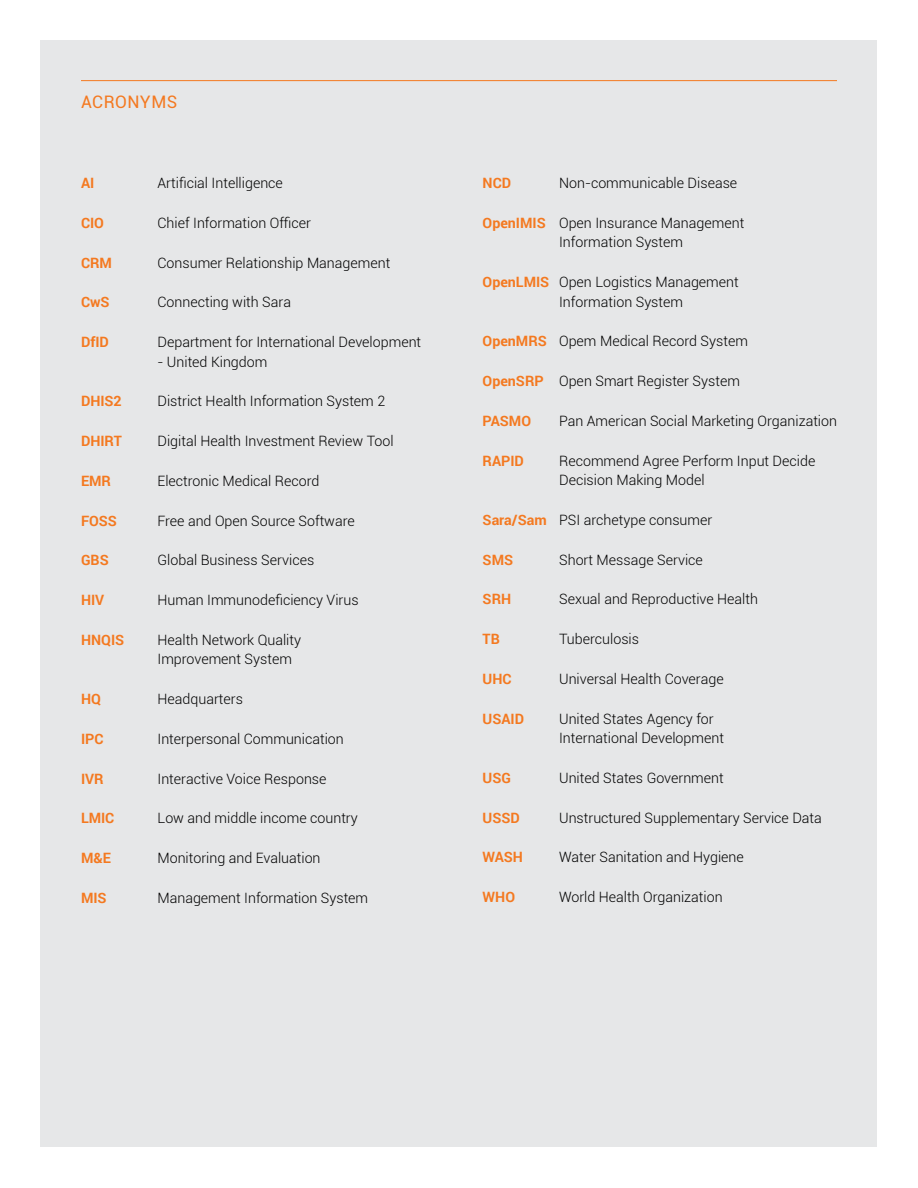
<style>
.page{position:relative;width:918px;height:1188px;background:#fff}
.page>*{position:absolute;margin:0;border:0;box-sizing:border-box;transform-origin:0 0}
.t1{font:17.25px "Roboto";letter-spacing:.03em;color:#f47920}
.t2{font:300 14.25px/19.5px "Roboto";color:#000}
.t3{font:700 14.25px "Roboto";color:#f47920}
.s1{font-weight:700;color:#f47920}
</style>
<div class="page">
<div style="left:40px;top:40px;width:838px;height:1108px;background:#e6e7e8"></div>
<hr style="left:81px;top:80px;width:756px;height:1px;background:#f47920">
<p class="t1" style="left:81px;top:90px;width:98px">ACRONYMS</p>
<p class="t3" style="left:81px;top:173px;width:15px">AI</p>
<p class="t2" style="left:158px;top:173px;width:127px">Artificial Intelligence</p>
<p class="t3" style="left:81px;top:213px;width:25px">CIO</p>
<p class="t2" style="left:158px;top:213px;width:155px">Chief Information Officer</p>
<p class="t3" style="left:81px;top:253px;width:32px">CRM</p>
<p class="t2" style="left:158px;top:252px;width:234px">Consumer Relationship Management</p>
<p class="t3" style="left:81px;top:292px;width:30px">CwS</p>
<p class="t2" style="left:157px;top:292px;width:135px">Connecting with Sara</p>
<p class="t3" style="left:81px;top:332px;width:29px">DfID</p>
<p class="t2" style="left:157px;top:332px;width:265px">Department for International Development</p>
<p class="t2" style="left:157px;top:351px;width:111px">- United Kingdom</p>
<p class="t3" style="left:81px;top:391px;width:42px">DHIS2</p>
<p class="t2" style="left:158px;top:391px;width:229px">District Health Information System 2</p>
<p class="t3" style="left:81px;top:431px;width:42px">DHIRT</p>
<p class="t2" style="left:158px;top:431px;width:238px">Digital Health Investment Review Tool</p>
<p class="t3" style="left:81px;top:471px;width:32px">EMR</p>
<p class="t2" style="left:158px;top:471px;width:164px">Electronic Medical Record</p>
<p class="t3" style="left:81px;top:511px;width:38px">FOSS</p>
<p class="t2" style="left:157px;top:510px;width:199px">Free and Open Source Software</p>
<p class="t3" style="left:81px;top:550px;width:29px">GBS</p>
<p class="t2" style="left:157px;top:550px;width:158px">Global Business Services</p>
<p class="t3" style="left:81px;top:590px;width:25px">HIV</p>
<p class="t2" style="left:158px;top:590px;width:203px">Human Immunodeficiency Virus</p>
<p class="t3" style="left:81px;top:630px;width:45px">HNQIS</p>
<p class="t2" style="left:157px;top:630px;width:145px">Health Network Quality<br>Improvement System</p>
<p class="t3" style="left:81px;top:689px;width:22px">HQ</p>
<p class="t2" style="left:158px;top:689px;width:87px">Headquarters</p>
<p class="t3" style="left:81px;top:729px;width:24px">IPC</p>
<p class="t2" style="left:157px;top:729px;width:188px">Interpersonal Communication</p>
<p class="t3" style="left:81px;top:769px;width:24px">IVR</p>
<p class="t2" style="left:158px;top:768px;width:171px">Interactive Voice Response</p>
<p class="t3" style="left:81px;top:808px;width:35px">LMIC</p>
<p class="t2" style="left:157px;top:808px;width:202px">Low and middle income country</p>
<p class="t3" style="left:81px;top:848px;width:31px">M&amp;E</p>
<p class="t2" style="left:157px;top:848px;width:165px">Monitoring and Evaluation</p>
<p class="t3" style="left:81px;top:888px;width:27px">MIS</p>
<p class="t2" style="left:157px;top:888px;width:212px">Management Information System</p>
<p class="t3" style="left:483px;top:173px;width:30px">NCD</p>
<p class="t2" style="left:559px;top:173px;width:180px">Non-communicable Disease</p>
<p class="t2" style="left:559px;top:213px;width:187px;text-indent:-76px"><span class="s1">OpenIMIS</span> Open Insurance Management<br>Information System</p>
<p class="t2" style="left:559px;top:272px;width:181px;text-indent:-77px"><span class="s1">OpenLMIS</span> Open Logistics Management<br>Information System</p>
<p class="t2" style="left:483px;top:331px;width:267px"><span class="s1">OpenMRS</span> Opem Medical Record System</p>
<p class="t2" style="left:483px;top:371px;width:259px"><span class="s1">OpenSRP</span> Open Smart Register System</p>
<p class="t3" style="left:483px;top:411px;width:50px">PASMO</p>
<p class="t2" style="left:559px;top:411px;width:279px">Pan American Social Marketing Organization</p>
<p class="t3" style="left:483px;top:450px;width:43px">RAPID</p>
<p class="t2" style="left:559px;top:450px;width:258px">Recommend Agree Perform Input Decide<br>Decision Making Model</p>
<p class="t2" style="left:483px;top:510px;width:231px"><span class="s1">Sara/Sam</span> PSI archetype consumer</p>
<p class="t3" style="left:483px;top:549px;width:32px">SMS</p>
<p class="t2" style="left:559px;top:549px;width:145px">Short Message Service</p>
<p class="t3" style="left:483px;top:589px;width:30px">SRH</p>
<p class="t2" style="left:559px;top:589px;width:200px">Sexual and Reproductive Health</p>
<p class="t3" style="left:483px;top:629px;width:19px">TB</p>
<p class="t2" style="left:559px;top:629px;width:81px">Tuberculosis</p>
<p class="t3" style="left:483px;top:669px;width:30px">UHC</p>
<p class="t2" style="left:559px;top:668px;width:166px">Universal Health Coverage</p>
<p class="t3" style="left:483px;top:708px;width:43px">USAID</p>
<p class="t2" style="left:559px;top:708px;width:166px">United States Agency for<br>International Development</p>
<p class="t3" style="left:483px;top:768px;width:30px">USG</p>
<p class="t2" style="left:559px;top:767px;width:166px">United States Government</p>
<p class="t3" style="left:483px;top:807px;width:39px">USSD</p>
<p class="t2" style="left:559px;top:807px;width:264px">Unstructured Supplementary Service Data</p>
<p class="t3" style="left:483px;top:847px;width:42px">WASH</p>
<p class="t2" style="left:559px;top:847px;width:186px">Water Sanitation and Hygiene</p>
<p class="t3" style="left:483px;top:887px;width:34px">WHO</p>
<p class="t2" style="left:559px;top:887px;width:165px">World Health Organization</p>
</div>
